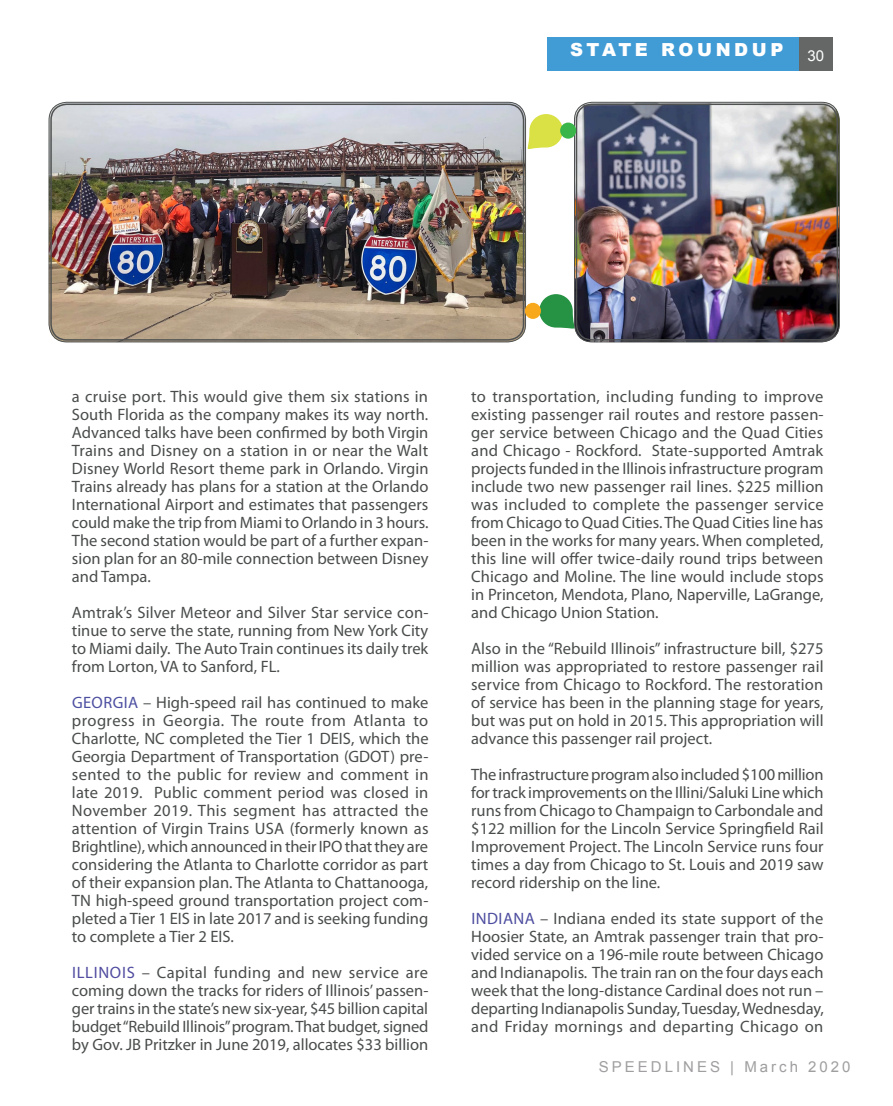
<style>
.page{position:relative;width:893px;height:1106px;background:#fff}
.page>*{position:absolute;margin:0;border:0;box-sizing:border-box;transform-origin:0 0}
.Section_heading_head{font:900 18px "Arial";letter-spacing:.2em;color:#fff}
.Body{font:16.5px/18px "Myriad Pro";color:#4a4c4c;text-align:justify}
.Footer_Master_page{font:15px "Arial";letter-spacing:.2em;color:#a09ea0}
.t1{font:15px "Arial";color:#fff}
.s1{color:#4d4fa1}
.s2{color:#504ca0}
.s3{color:#4d4da0}
</style>
<div class="page">
<div style="left:798px;top:38px;width:35px;height:34px;background:#656666"></div>
<div style="left:546px;top:38px;width:252px;height:34px;background:#419bd5"></div>
<div style="left:29px;top:71px;width:841px;height:13px;background:#fff"></div>
<img style="left:574px;top:102px;width:265px;height:240px">
<div style="left:574px;top:102px;width:265px;height:240px;border:1px solid #505252;border-radius:18px"></div>
<div style="left:576px;top:104px;width:262px;height:236px;border:2px solid #505252;border-radius:16px"></div>
<img style="left:49px;top:102px;width:477px;height:240px">
<div style="left:50px;top:104px;width:474px;height:237px;border:2px solid #505252;border-radius:16px"></div>
<svg style="left:520px;top:114px;width:43px;height:43px"></svg>
<div style="left:560px;top:123px;width:16px;height:16px;background:#3ab54a;border-radius:50%"></div>
<svg style="left:540px;top:294px;width:42px;height:41px"></svg>
<div style="left:525px;top:303px;width:16px;height:16px;background:#f7a81c;border-radius:50%"></div>
<p class="Section_heading_head" style="left:570px;top:36px;width:215px">STATE ROUNDUP</p>
<p class="t1" style="left:807px;top:46px;width:18px">30</p>
<p class="Body" style="left:72px;top:387px;width:358px">a cruise port. This would give them six stations in South Florida as the company makes its way north.<br>Advanced talks have been confirmed by both Virgin Trains and Disney on a station in or near the Walt Disney World Resort theme park in Orlando. Virgin Trains already has plans for a station at the Orlando International Airport and estimates that passengers could make the trip from Miami to Orlando in 3 hours.<br>The second station would be part of a further expan&shy;sion plan for an 80-mile connection between Disney and Tampa.</p>
<p class="Body" style="left:72px;top:603px;width:358px">Amtrak’s Silver Meteor and Silver Star service con&shy;tinue to serve the state, running from New York City to Miami daily. The Auto Train continues its daily trek from Lorton, VA to Sanford, FL.</p>
<p class="Body" style="left:72px;top:693px;width:358px"><span class="s1">GEORGIA</span> – High-speed rail has continued to make progress in Georgia. The route from Atlanta to Charlotte, NC completed the Tier 1 DEIS, which the Georgia Department of Transportation (GDOT) pre&shy;sented to the public for review and comment in late 2019. Public comment period was closed in November 2019. This segment has attracted the attention of Virgin Trains USA (formerly known as Brightline), which announced in their IPO that they are considering the Atlanta to Charlotte corridor as part of their expansion plan. The Atlanta to Chattanooga, TN high-speed ground transportation project com&shy;pleted a Tier 1 EIS in late 2017 and is seeking funding to complete a Tier 2 EIS.</p>
<p class="Body" style="left:72px;top:963px;width:358px"><span class="s2">ILLINOIS</span> – Capital funding and new service are coming down the tracks for riders of Illinois’ passen&shy;ger trains in the state’s new six-year, $45 billion capital budget “Rebuild Illinois” program. That budget, signed by Gov. JB Pritzker in June 2019, allocates $33 billion</p>
<p class="Body" style="left:471px;top:387px;width:354px">to transportation, including funding to improve existing passenger rail routes and restore passen&shy;ger service between Chicago and the Quad Cities and Chicago - Rockford. State-supported Amtrak projects funded in the Illinois infrastructure program include two new passenger rail lines. $225 million was included to complete the passenger service from Chicago to Quad Cities. The Quad Cities line has been in the works for many years. When completed, this line will offer twice-daily round trips between Chicago and Moline. The line would include stops in Princeton, Mendota, Plano, Naperville, LaGrange, and Chicago Union Station.</p>
<p class="Body" style="left:471px;top:639px;width:354px">Also in the “Rebuild Illinois” infrastructure bill, $275 million was appropriated to restore passenger rail service from Chicago to Rockford. The restoration of service has been in the planning stage for years, but was put on hold in 2015. This appropriation will advance this passenger rail project.</p>
<p class="Body" style="left:471px;top:765px;width:354px">The infrastructure program also included $100 million for track improvements on the Illini/Saluki Line which runs from Chicago to Champaign to Carbondale and $122 million for the Lincoln Service Springfield Rail Improvement Project. The Lincoln Service runs four times a day from Chicago to St. Louis and 2019 saw record ridership on the line.</p>
<p class="Body" style="left:471px;top:909px;width:354px"><span class="s3">INDIANA</span> – Indiana ended its state support of the Hoosier State, an Amtrak passenger train that pro&shy;vided service on a 196-mile route between Chicago and Indianapolis. The train ran on the four days each week that the long-distance Cardinal does not run – departing Indianapolis Sunday, Tuesday, Wednesday, and Friday mornings and departing Chicago on</p>
<p class="Footer_Master_page" style="left:599px;top:1057px;width:253px">SPEEDLINES | March 2020</p>
</div>
